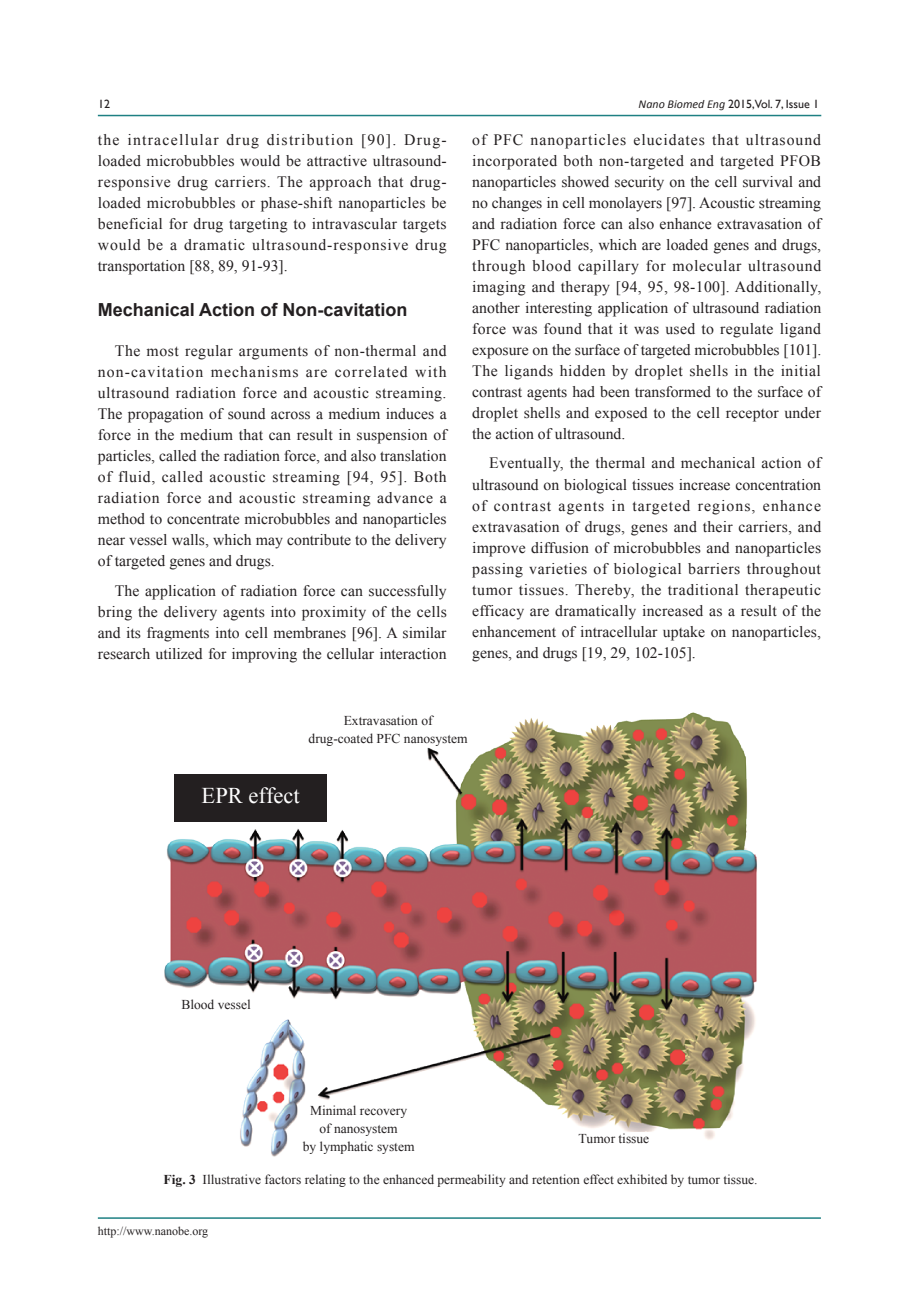
<style>
.page{position:relative;width:919px;height:1289px;background:#fff}
.page>*{position:absolute;margin:0;border:0;box-sizing:border-box;transform-origin:0 0}
.t1{font:22.5px "Times New Roman";color:#fff}
.t2{font:700 18px "Arial";color:#231f20}
.t3{font:15.75px/21px "Times New Roman";color:#231f20;text-align:justify}
.t4{font:13.5px/18px "Times New Roman";color:#231f20;text-align:center}
.t5{font:12px "Gill Sans";color:#231f20}
.t6{font:12px "Times New Roman";color:#231f20}
.s1{font-family:"Calibri";font-style:italic}
.s2{font-weight:700}
</style>
<div class="page">
<hr style="left:98px;top:115px;width:723px;height:1px;background:#1e8083">
<hr style="left:98px;top:1217px;width:722px;height:1px;background:#1e8083">
<img style="left:164px;top:712px;width:593px;height:445px">
<div style="left:174px;top:774px;width:153px;height:48px;background:#231f20"></div>
<p class="t5" style="left:98px;top:97px;width:13px">12</p>
<p class="t5" style="left:638px;top:97px;width:182px"><span class="s1">Nano Biomed Eng</span> 2015,Vol. 7, Issue 1</p>
<p class="t3" style="left:98px;top:129px;width:350px">the intracellular drug distribution [90]. Drug&shy;loaded microbubbles would be attractive ultrasound&shy;responsive drug carriers. The approach that drug&shy;loaded microbubbles or phase-shift nanoparticles be beneficial for drug targeting to intravascular targets would be a dramatic ultrasound-responsive drug transportation [88, 89, 91-93].</p>
<p class="t2" style="left:98px;top:297px;width:311px">Mechanical Action of Non-cavitation</p>
<p class="t3" style="left:98px;top:340px;width:350px;text-indent:17px">The most regular arguments of non-thermal and non-cavitation mechanisms are correlated with ultrasound radiation force and acoustic streaming.<br>The propagation of sound across a medium induces a force in the medium that can result in suspension of particles, called the radiation force, and also translation of fluid, called acoustic streaming [94, 95]. Both radiation force and acoustic streaming advance a method to concentrate microbubbles and nanoparticles near vessel walls, which may contribute to the delivery of targeted genes and drugs.</p>
<p class="t3" style="left:98px;top:579px;width:350px;text-indent:17px">The application of radiation force can successfully bring the delivery agents into proximity of the cells and its fragments into cell membranes [96]. A similar research utilized for improving the cellular interaction</p>
<p class="t3" style="left:472px;top:129px;width:350px">of PFC nanoparticles elucidates that ultrasound incorporated both non-targeted and targeted PFOB nanoparticles showed security on the cell survival and no changes in cell monolayers [97]. Acoustic streaming and radiation force can also enhance extravasation of PFC nanoparticles, which are loaded genes and drugs, through blood capillary for molecular ultrasound imaging and therapy [94, 95, 98-100]. Additionally, another interesting application of ultrasound radiation force was found that it was used to regulate ligand exposure on the surface of targeted microbubbles [101].<br>The ligands hidden by droplet shells in the initial contrast agents had been transformed to the surface of droplet shells and exposed to the cell receptor under the action of ultrasound.</p>
<p class="t3" style="left:472px;top:452px;width:350px;text-indent:17px">Eventually, the thermal and mechanical action of ultrasound on biological tissues increase concentration of contrast agents in targeted regions, enhance extravasation of drugs, genes and their carriers, and improve diffusion of microbubbles and nanoparticles passing varieties of biological barriers throughout tumor tissues. Thereby, the traditional therapeutic efficacy are dramatically increased as a result of the enhancement of intracellular uptake on nanoparticles, genes, and drugs [19, 29, 102-105].</p>
<p class="t4" style="left:308px;top:710px;width:160px">Extravasation of<br>drug-coated PFC nanosystem</p>
<h1 class="t1" style="left:201px;top:780px;width:100px">EPR effect</h1>
<p class="t4" style="left:181px;top:995px;width:71px">Blood vessel</p>
<p class="t4" style="left:303px;top:1100px;width:113px">Minimal recovery<br>of nanosystem<br>by lymphatic system</p>
<p class="t4" style="left:578px;top:1129px;width:72px">Tumor tissue</p>
<p class="t4" style="left:163px;top:1170px;width:595px"><span class="s2">Fig. 3</span> Illustrative factors relating to the enhanced permeability and retention effect exhibited by tumor tissue.</p>
<p class="t6" style="left:98px;top:1222px;width:112px">http://www.nanobe.org</p>
</div>
